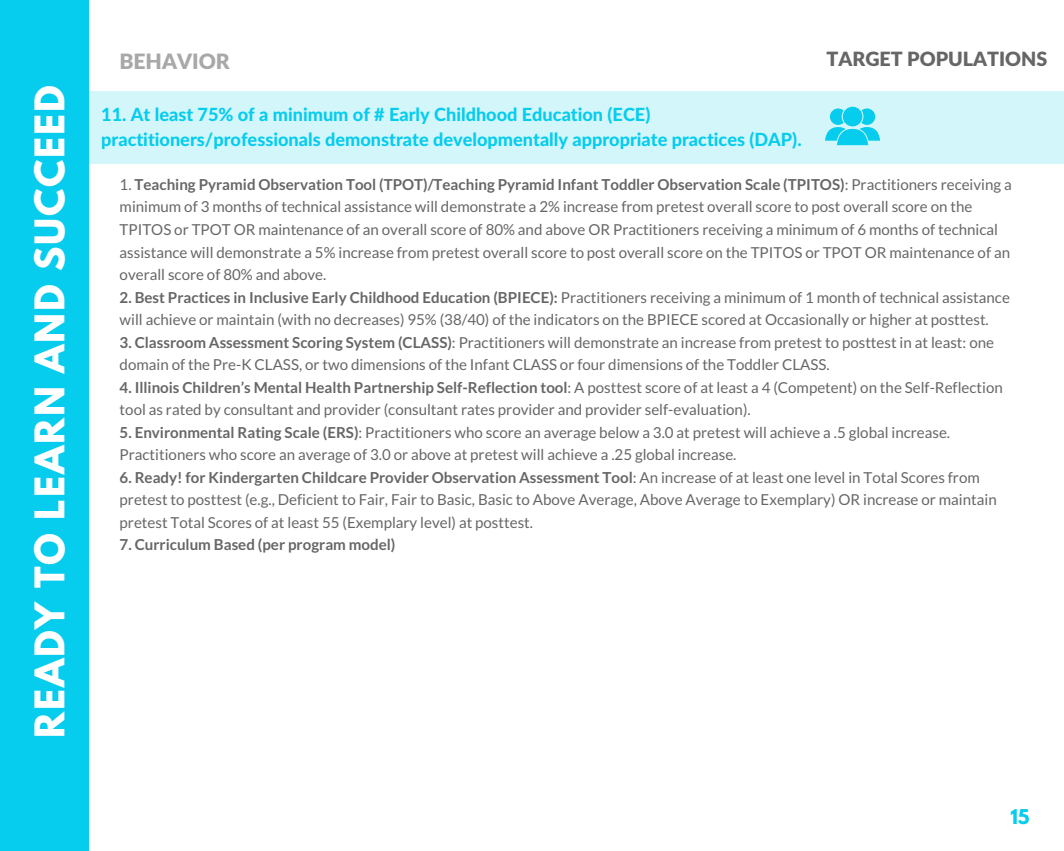
<style>
.page{position:relative;width:1064px;height:851px;background:#fff}
.page>*{position:absolute;margin:0;border:0;box-sizing:border-box;transform-origin:0 0}
.t1{font:700 36.3px "League Spartan";letter-spacing:.05em;color:#fff}
.t2{font:900 21.15px "Lato Latin";color:#a8a8a8}
.t3{font:900 19.65px "Lato Latin";color:#666}
.t4{font:800 18.15px/24.8px "Lato Latin";color:#06cced}
.t5{font:700 18.15px "League Spartan";color:#06cced}
.t6{font:15.15px/22.5px "Lato";color:#666}
.t7{font:700 15.15px "Lato";color:#666}
.s1{font-weight:700}
</style>
<div class="page">
<div style="left:0;top:0;width:89px;height:850px;background:#06cced"></div>
<div style="left:88px;top:91px;width:975px;height:72px;background:#d3f6fb"></div>
<svg style="left:825px;top:108px;width:54px;height:37px"></svg>
<div style="left:842px;top:107px;width:20px;height:19px;background:#06cced;border-radius:50%"></div>
<h1 class="t1" style="left:32px;top:737px;width:654px;rotate:-90deg">READY TO LEARN AND SUCCEED</h1>
<h2 class="t2" style="left:119px;top:52px;width:112px">BEHAVIOR</h2>
<p class="t3" style="left:826px;top:50px;width:222px">TARGET POPULATIONS</p>
<p class="t4" style="left:101px;top:103px;width:701px">11. At least 75% of a minimum of # Early Childhood Education (ECE) practitioners/professionals demonstrate developmentally appropriate practices (DAP).</p>
<p class="t6" style="left:120px;top:173px;width:893px">1. <span class="s1">Teaching Pyramid Observation Tool (TPOT)/Teaching Pyramid Infant Toddler Observation Scale (TPITOS)</span>: Practitioners receiving a minimum of 3 months of technical assistance will demonstrate a 2% increase from pretest overall score to post overall score on the TPITOS or TPOT OR maintenance of an overall score of 80% and above OR Practitioners receiving a minimum of 6 months of technical assistance will demonstrate a 5% increase from pretest overall score to post overall score on the TPITOS or TPOT OR maintenance of an overall score of 80% and above.</p>
<p class="t6" style="left:120px;top:285px;width:891px"><span class="s1">2. Best Practices in Inclusive Early Childhood Education (BPIECE):</span> Practitioners receiving a minimum of 1 month of technical assistance will achieve or maintain (with no decreases) 95% (38/40) of the indicators on the BPIECE scored at Occasionally or higher at posttest.</p>
<p class="t6" style="left:120px;top:330px;width:875px"><span class="s1">3. Classroom Assessment Scoring System (CLASS)</span>: Practitioners will demonstrate an increase from pretest to posttest in at least: one domain of the Pre-K CLASS, or two dimensions of the Infant CLASS or four dimensions of the Toddler CLASS.</p>
<p class="t6" style="left:120px;top:375px;width:884px"><span class="s1">4. Illinois Children’s Mental Health Partnership Self-Reflection tool</span>: A posttest score of at least a 4 (Competent) on the Self-Reflection tool as rated by consultant and provider (consultant rates provider and provider self-evaluation).</p>
<p class="t6" style="left:120px;top:420px;width:831px"><span class="s1">5. Environmental Rating Scale (ERS)</span>: Practitioners who score an average below a 3.0 at pretest will achieve a .5 global increase.<br>Practitioners who score an average of 3.0 or above at pretest will achieve a .25 global increase.</p>
<p class="t6" style="left:120px;top:465px;width:878px"><span class="s1">6. Ready! for Kindergarten Childcare Provider Observation Assessment Tool</span>: An increase of at least one level in Total Scores from pretest to posttest (e.g., Deficient to Fair, Fair to Basic, Basic to Above Average, Above Average to Exemplary) OR increase or maintain pretest Total Scores of at least 55 (Exemplary level) at posttest.</p>
<p class="t7" style="left:120px;top:535px;width:277px">7. Curriculum Based (per program model)</p>
<p class="t5" style="left:1010px;top:808px;width:21px">15</p>
</div>
